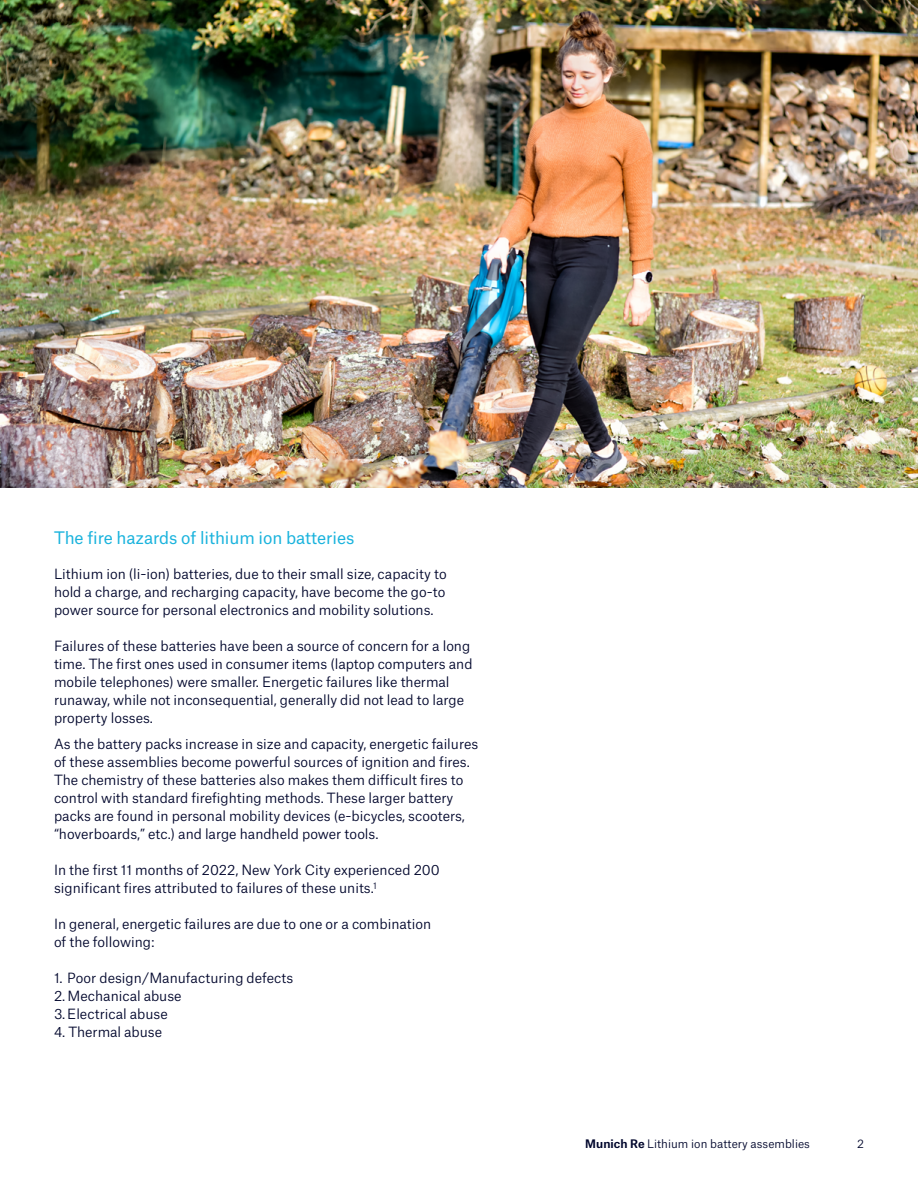
<style>
.page{position:relative;width:918px;height:1188px;background:#fff}
.page>*{position:absolute;margin:0;border:0;box-sizing:border-box;transform-origin:0 0}
.t1{font:16.5px "Munich Re";letter-spacing:-.005em;color:#1ab3dd}
.t2{font:13.5px/18px "Munich Re Neue";color:#00062c}
.t3{font:11.25px "Munich Re Neue";letter-spacing:.005em;color:#00062c}
.s1{font-weight:700}
</style>
<div class="page">
<img style="left:0;top:0;width:918px;height:487px">
<p class="t1" style="left:54px;top:525px;width:302px">The fire hazards of lithium ion batteries</p>
<p class="t2" style="left:54px;top:563px;width:394px;text-align:justify">Lithium ion (li-ion) batteries, due to their small size, capacity to hold a charge, and recharging capacity, have become the go-to power source for personal electronics and mobility solutions.</p>
<p class="t2" style="left:54px;top:635px;width:420px">Failures of these batteries have been a source of concern for a long time. The first ones used in consumer items (laptop computers and mobile telephones) were smaller. Energetic failures like thermal runaway, while not inconsequential, generally did not lead to large property losses.</p>
<p class="t2" style="left:54px;top:733px;width:426px">As the battery packs increase in size and capacity, energetic failures of these assemblies become powerful sources of ignition and fires.<br>The chemistry of these batteries also makes them difficult fires to control with standard firefighting methods. These larger battery packs are found in personal mobility devices (e-bicycles, scooters, “hoverboards,” etc.) and large handheld power tools.</p>
<p class="t2" style="left:54px;top:859px;width:387px">In the first 11 months of 2022, New York City experienced 200 significant fires attributed to failures of these units.<sup>1</sup></p>
<p class="t2" style="left:54px;top:914px;width:379px">In general, energetic failures are due to one or a combination of the following:</p>
<p class="t2" style="left:54px;top:968px;width:241px">1. Poor design/Manufacturing defects</p>
<p class="t2" style="left:54px;top:986px;width:129px">2. Mechanical abuse</p>
<p class="t2" style="left:54px;top:1004px;width:115px">3. Electrical abuse</p>
<p class="t2" style="left:54px;top:1022px;width:110px">4. Thermal abuse</p>
<p class="t3" style="left:585px;top:1134px;width:226px"><span class="s1">Munich Re</span> Lithium ion battery assemblies</p>
<p class="t3" style="left:857px;top:1134px;width:8px">2</p>
</div>
